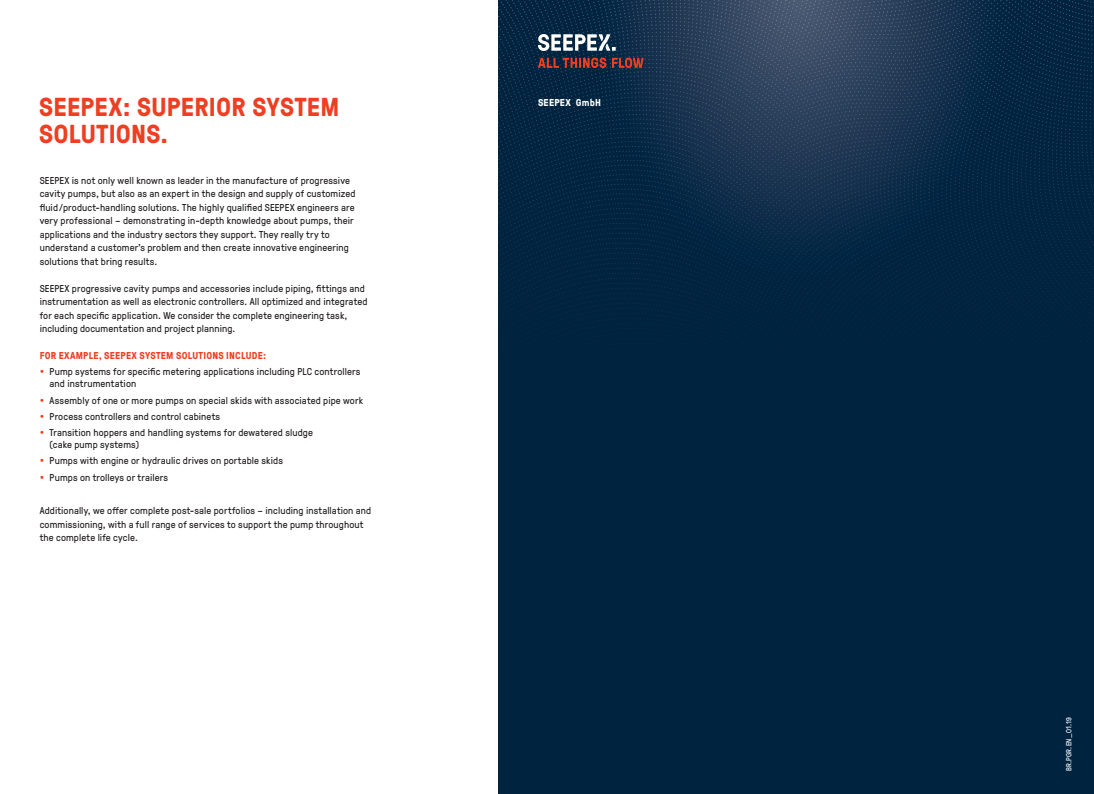
<style>
.page{position:relative;width:1094px;height:794px;background:#fff}
.page>*{position:absolute;margin:0;border:0;box-sizing:border-box;transform-origin:0 0}
.Headline_S_26pt{font:700 26px/27px "GT Pressura";letter-spacing:.01em;color:#ef3e22}
.Copytext_10pt{font:10px/13.5px "GT Pressura";letter-spacing:.015em;color:#231f20}
.Copytext_Headline_10{font:700 10px "GT Pressura";letter-spacing:.025em;color:#ef3e22}
.t1{font:700 10px "GT Pressura";letter-spacing:.025em;color:#fff}
.Marginaltext_7_5pt{font:7.5px "GT Pressura";letter-spacing:.035em;color:#fff}
</style>
<div class="page">
<div style="left:498px;top:0;width:595px;height:794px;background:#002340"></div>
<img style="left:498px;top:0;width:595px;height:324px">
<svg style="left:538px;top:34px;width:77px;height:17px"></svg>
<svg style="left:612px;top:58px;width:31px;height:10px"></svg>
<svg style="left:538px;top:58px;width:68px;height:10px"></svg>
<p class="Headline_S_26pt" style="left:39px;top:92px;width:302px">SEEPEX: SUPERIOR SYSTEM<br>SOLUTIONS.</p>
<p class="t1" style="left:538px;top:95px;width:64px">SEEPEX GmbH</p>
<p class="Copytext_10pt" style="left:40px;top:173px;width:317px">SEEPEX is not only well known as leader in the manufacture of progressive cavity pumps, but also as an expert in the design and supply of customized fluid/product-handling solutions. The highly qualified SEEPEX engineers are very professional – demonstrating in-depth knowledge about pumps, their applications and the industry sectors they support. They really try to understand a customer’s problem and then create innovative engineering solutions that bring results.</p>
<p class="Copytext_10pt" style="left:40px;top:281px;width:329px">SEEPEX progressive cavity pumps and accessories include piping, fittings and instrumentation as well as electronic controllers. All optimized and integrated for each specific application. We consider the complete engineering task, including documentation and project planning.</p>
<p class="Copytext_Headline_10" style="left:40px;top:348px;width:228px">FOR EXAMPLE, SEEPEX SYSTEM SOLUTIONS INCLUDE:</p>
<p class="Copytext_10pt" style="left:50px;top:365px;width:312px;line-height:12px">Pump systems for specific metering applications including PLC controllers and instrumentation</p>
<p class="Copytext_10pt" style="left:50px;top:393px;width:315px">Assembly of one or more pumps on special skids with associated pipe work</p>
<p class="Copytext_10pt" style="left:50px;top:409px;width:172px">Process controllers and control cabinets</p>
<p class="Copytext_10pt" style="left:50px;top:426px;width:265px;line-height:12px">Transition hoppers and handling systems for dewatered sludge (cake pump systems)</p>
<p class="Copytext_10pt" style="left:50px;top:453px;width:235px">Pumps with engine or hydraulic drives on portable skids</p>
<p class="Copytext_10pt" style="left:50px;top:470px;width:120px">Pumps on trolleys or trailers</p>
<p class="Copytext_10pt" style="left:40px;top:503px;width:333px">Additionally, we offer complete post-sale portfolios – including installation and commissioning, with a full range of services to support the pump throughout the complete life cycle.</p>
<p class="Marginaltext_7_5pt" style="left:1063px;top:771px;width:55px;rotate:-90deg">BR.PGR.EN_01.19</p>
</div>
